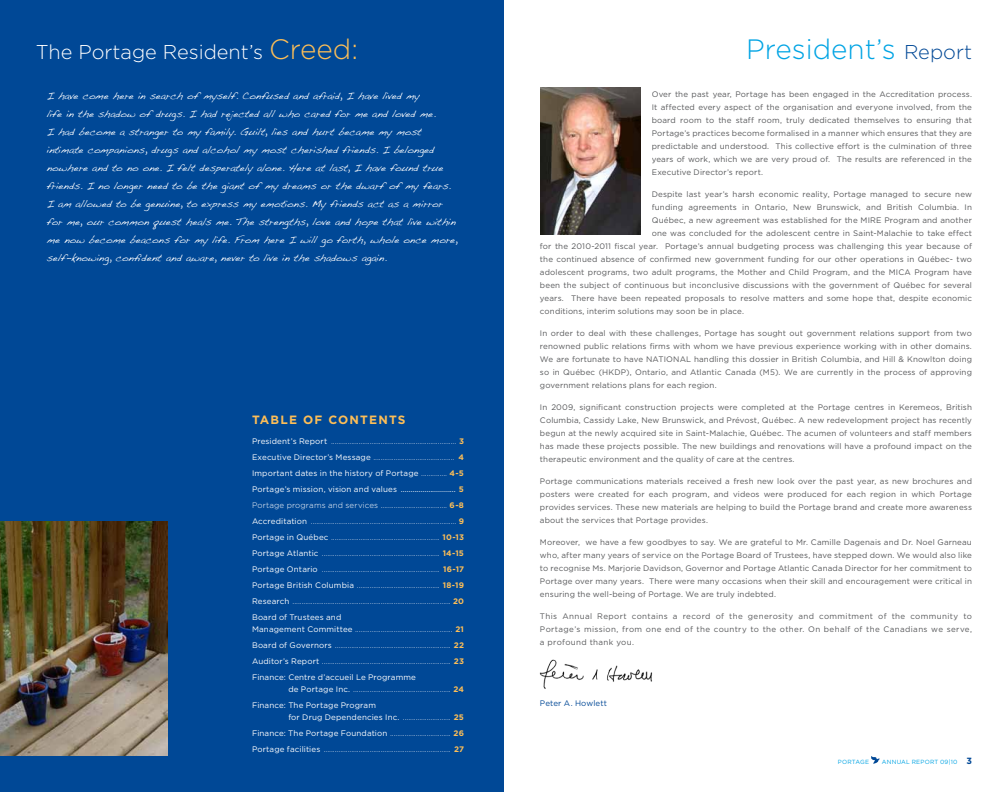
<style>
.page{position:relative;width:1008px;height:792px;background:#fff}
.page>*{position:absolute;margin:0;border:0;box-sizing:border-box;transform-origin:0 0}
.t1{font:300 28px "Gotham HTF";color:#00a4e4}
.t2{font:300 20px "Gotham HTF";color:#fff}
.t3{font:700 12px "Gotham HTF";letter-spacing:.1em;color:#fdbe57}
.t4{font:10px/18px "Handwriting Dakota";letter-spacing:.01em;color:#fff}
.t5{font:8px/13px "Gotham HTF";letter-spacing:.015em;color:#58595b;text-align:justify}
.t6{font:300 8px/16px "Gotham HTF";letter-spacing:.015em;color:#fff;text-align:justify}
.t7{font:8px "Gotham HTF";letter-spacing:.01em;color:#004896}
.t8{font:6px "Gotham HTF";letter-spacing:.035em;color:#00a4e4}
.s1{font-size:28px;color:#fdbe57}
.s2{font-weight:400}
.s3{font-weight:700;color:#fdbe57}
.s4{font-size:20px;color:#004896}
.s5{font-weight:700;font-size:9px;color:#004896}
</style>
<div class="page">
<div style="left:0;top:0;width:504px;height:792px;background:#004896"></div>
<img style="left:0;top:521px;width:168px;height:235px">
<svg style="left:871px;top:756px;width:9px;height:8px"></svg>
<img style="left:539px;top:659px;width:114px;height:30px">
<img style="left:540px;top:88px;width:100px;height:146px">
<h2 class="t2" style="left:36px;top:41px;width:324px">The Portage Resident’s <span class="s1">Creed:</span></h2>
<p class="t4" style="left:47px;top:87px;width:412px">I have come here in search of myself. Confused and afraid, I have lived my<br>life in the shadow of drugs. I had rejected all who cared for me and loved me.<br>I had become a stranger to my family. Guilt, lies and hurt became my most intimate companions, drugs and alcohol my most cherished friends. I belonged nowhere and to no one. I felt desperately alone. Here at last, I have found true friends. I no longer need to be the giant of my dreams or the dwarf of my fears.<br>I am allowed to be genuine, to express my emotions. My friends act as a mirror for me, our common quest heals me. The strengths, love and hope that live within me now become beacons for my life. From here I will go forth, whole once more, self-knowing, confident and aware, never to live in the shadows again.</p>
<h3 class="t3" style="left:252px;top:413px;width:155px">TABLE OF CONTENTS</h3>
<p class="t6" style="left:252px;top:433px;width:214px"><span class="s2">President’s Report</span> .................................................................... <span class="s3">3<br></span><span class="s2">Executive Director’s Message</span> ............................................ <span class="s3">4<br></span><span class="s2">Important dates in the history of Portage</span> .............. <span class="s3">4-5<br></span><span class="s2">Portage’s mission, vision and values ............................</span> <span class="s3">5<br></span>Portage programs and services .................................... <span class="s3">6-8<br></span><span class="s2">Accreditation</span> ............................................................................... <span class="s3">9<br></span><span class="s2">Portage in Québec</span> ........................................................... <span class="s3">10-13<br></span><span class="s2">Portage Atlantic</span> ................................................................ <span class="s3">14-15<br></span><span class="s2">Portage Ontario</span> ................................................................ <span class="s3">16-17<br></span><span class="s2">Portage British Columbia</span> ............................................. <span class="s3">18-19<br></span><span class="s2">Research</span> ...................................................................................... <span class="s3">20<br></span><span class="s2">Board of Trustees and</span></p>
<p class="t6" style="left:252px;top:621px;width:214px"><span class="s2">Management Committee</span> ..................................................... <span class="s3">21<br></span><span class="s2">Board of Governors</span> ............................................................... <span class="s3">22<br></span><span class="s2">Auditor’s Report</span> ...................................................................... <span class="s3">23<br></span><span class="s2">Finance: Centre d’accueil Le Programme</span></p>
<p class="t6" style="left:252px;top:681px;width:213px;text-indent:36px"><span class="s2">de Portage Inc.</span> ..................................................... <span class="s3">24<br></span><span class="s2">Finance: The Portage Program</span></p>
<p class="t6" style="left:252px;top:709px;width:214px;text-indent:36px"><span class="s2">for Drug Dependencies Inc.</span> .......................... <span class="s3">25<br></span><span class="s2">Finance: The Portage Foundation</span> ................................. <span class="s3">26<br></span><span class="s2">Portage facilities</span> ..................................................................... <span class="s3">27</span></p>
<h1 class="t1" style="left:746px;top:34px;width:227px">President’s <span class="s4">Report</span></h1>
<p class="t5" style="left:652px;top:87px;width:322px">Over the past year, Portage has been engaged in the Accreditation process.<br>It affected every aspect of the organisation and everyone involved, from the board room to the staff room, truly dedicated themselves to ensuring that Portage’s practices become formalised in a manner which ensures that they are predictable and understood. This collective effort is the culmination of three years of work, which we are very proud of. The results are referenced in the Executive Director’s report.</p>
<p class="t5" style="left:652px;top:187px;width:322px">Despite last year’s harsh economic reality, Portage managed to secure new</p>
<p class="t5" style="left:652px;top:200px;width:322px">funding agreements in Ontario, New Brunswick, and British Columbia. In</p>
<p class="t5" style="left:652px;top:213px;width:322px">Québec, a new agreement was established for the MIRE Program and another</p>
<p class="t5" style="left:652px;top:226px;width:322px">one was concluded for the adolescent centre in Saint-Malachie to take effect</p>
<p class="t5" style="left:540px;top:239px;width:433px">for the 2010-2011 fiscal year. Portage’s annual budgeting process was challenging this year because of</p>
<p class="t5" style="left:540px;top:252px;width:434px">the continued absence of confirmed new government funding for our other operations in Québec- two</p>
<p class="t5" style="left:540px;top:265px;width:434px">adolescent programs, two adult programs, the Mother and Child Program, and the MICA Program have</p>
<p class="t5" style="left:540px;top:278px;width:433px">been the subject of continuous but inconclusive discussions with the government of Québec for several</p>
<p class="t5" style="left:540px;top:291px;width:434px">years. There have been repeated proposals to resolve matters and some hope that, despite economic</p>
<p class="t5" style="left:540px;top:304px;width:206px">conditions, interim solutions may soon be in place.</p>
<p class="t5" style="left:540px;top:326px;width:434px">In order to deal with these challenges, Portage has sought out government relations support from two renowned public relations firms with whom we have previous experience working with in other domains.<br>We are fortunate to have NATIONAL handling this dossier in British Columbia, and Hill &amp; Knowlton doing so in Québec (HKDP), Ontario, and Atlantic Canada (M5). We are currently in the process of approving government relations plans for each region.</p>
<p class="t5" style="left:540px;top:400px;width:433px">In 2009, significant construction projects were completed at the Portage centres in Keremeos, British Columbia, Cassidy Lake, New Brunswick, and Prévost, Québec. A new redevelopment project has recently begun at the newly acquired site in Saint-Malachie, Québec. The acumen of volunteers and staff members has made these projects possible. The new buildings and renovations will have a profound impact on the therapeutic environment and the quality of care at the centres.</p>
<p class="t5" style="left:540px;top:474px;width:434px">Portage communications materials received a fresh new look over the past year, as new brochures and posters were created for each program, and videos were produced for each region in which Portage provides services. These new materials are helping to build the Portage brand and create more awareness about the services that Portage provides.</p>
<p class="t5" style="left:540px;top:535px;width:434px">Moreover, we have a few goodbyes to say. We are grateful to Mr. Camille Dagenais and Dr. Noel Garneau who, after many years of service on the Portage Board of Trustees, have stepped down. We would also like to recognise Ms. Marjorie Davidson, Governor and Portage Atlantic Canada Director for her commitment to Portage over many years. There were many occasions when their skill and encouragement were critical in ensuring the well-being of Portage. We are truly indebted.</p>
<p class="t5" style="left:540px;top:609px;width:434px">This Annual Report contains a record of the generosity and commitment of the community to Portage’s mission, from one end of the country to the other. On behalf of the Canadians we serve, a profound thank you.</p>
<p class="t7" style="left:540px;top:699px;width:69px">Peter A. Howlett</p>
<p class="t8" style="left:838px;top:758px;width:33px">PORTAGE</p>
<p class="t8" style="left:882px;top:758px;width:92px">ANNUAL REPORT 09|10 <span class="s5">3</span></p>
</div>
